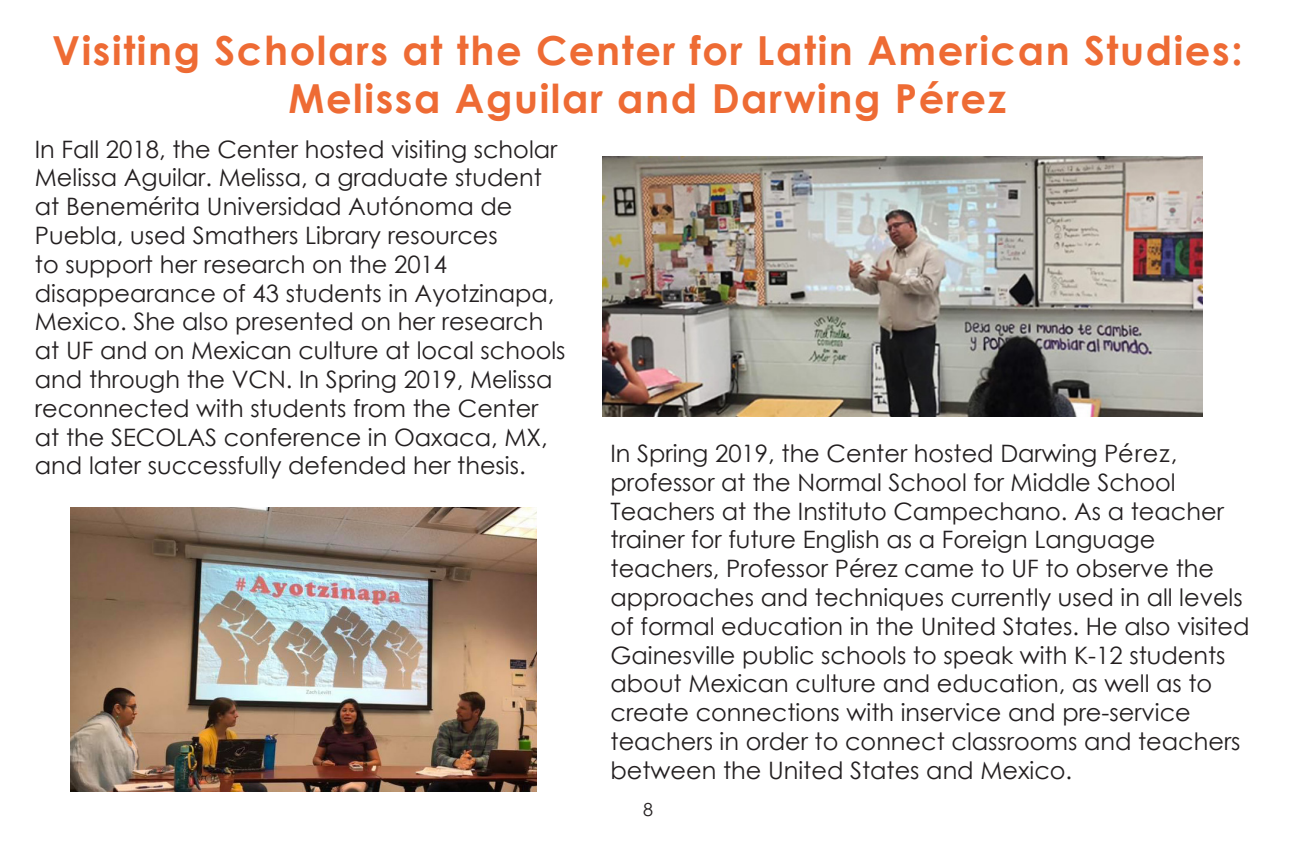
<style>
.page{position:relative;width:1296px;height:864px;background:#fff}
.page>*{position:absolute;margin:0;border:0;box-sizing:border-box;transform-origin:0 0}
.t1{font:700 40px "Century Gothic";letter-spacing:.04em;color:#ee6b34}
.t2{font:24px/28.8px "Century Gothic";color:#231f20}
.t3{font:18px "Century Gothic";color:#231f20}
</style>
<div class="page">
<img style="left:603px;top:157px;width:600px;height:260px">
<img style="left:70px;top:508px;width:467px;height:284px">
<p class="t1" style="left:52px;top:20px;width:1192px">Visiting Scholars at the Center for Latin American Studies:</p>
<p class="t1" style="left:289px;top:68px;width:719px">Melissa Aguilar and Darwing Pérez</p>
<p class="t2" style="left:35px;top:134px;width:532px">In Fall 2018, the Center hosted visiting scholar Melissa Aguilar. Melissa, a graduate student at Benemérita Universidad Autónoma de Puebla, used Smathers Library resources<br>to support her research on the 2014 disappearance of 43 students in Ayotzinapa, Mexico. She also presented on her research at UF and on Mexican culture at local schools and through the VCN. In Spring 2019, Melissa reconnected with students from the Center at the SECOLAS conference in Oaxaca, MX, and later successfully defended her thesis.</p>
<p class="t2" style="left:611px;top:439px;width:641px">In Spring 2019, the Center hosted Darwing Pérez, professor at the Normal School for Middle School Teachers at the Instituto Campechano. As a teacher trainer for future English as a Foreign Language teachers, Professor Pérez came to UF to observe the approaches and techniques currently used in all levels of formal education in the United States. He also visited Gainesville public schools to speak with K-12 students about Mexican culture and education, as well as to create connections with inservice and pre-service teachers in order to connect classrooms and teachers between the United States and Mexico.</p>
<p class="t3" style="left:643px;top:797px;width:11px">8</p>
</div>
